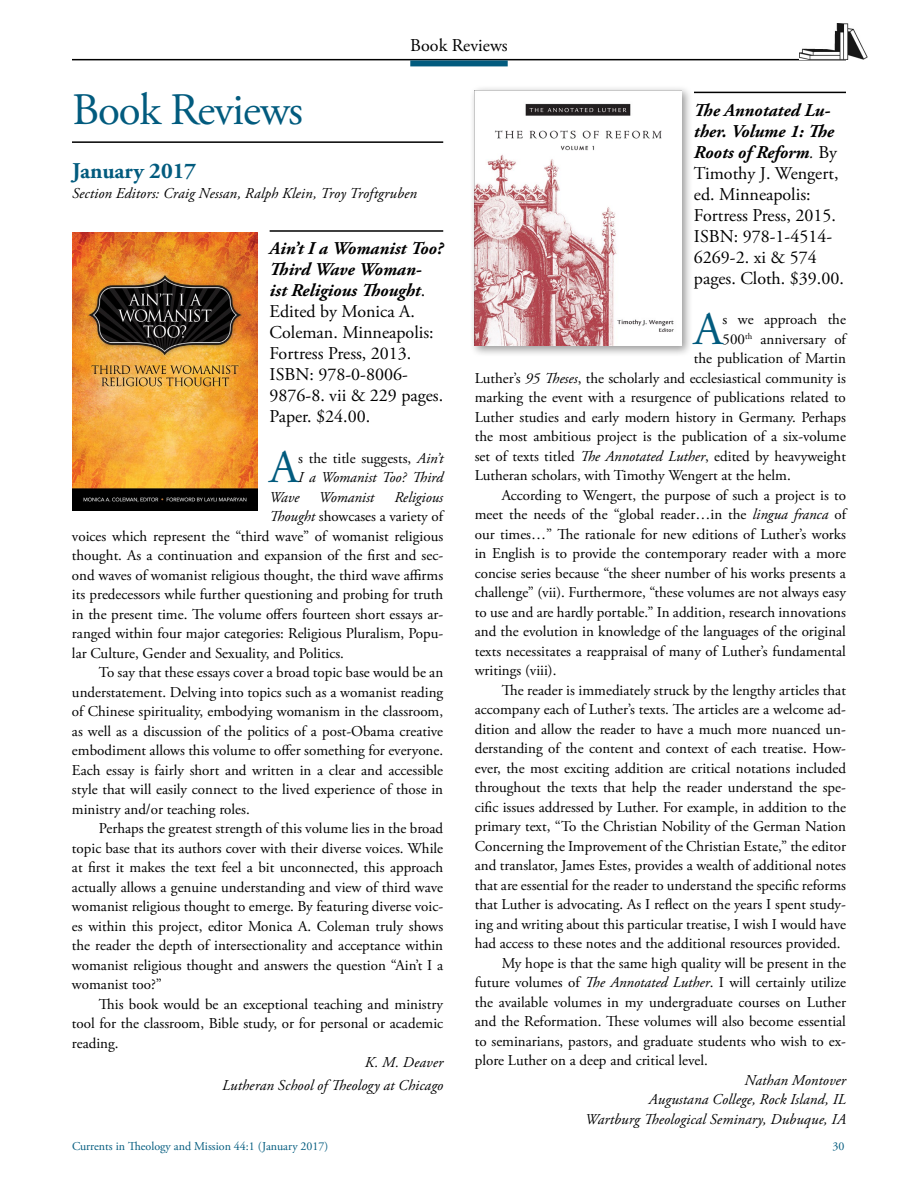
<style>
.page{position:relative;width:918px;height:1188px;background:#fff}
.page>*{position:absolute;margin:0;border:0;box-sizing:border-box;transform-origin:0 0}
.t1{font:46.65px "Adobe Garamond Pro";color:#025b7e}
.t2{font:45px "Adobe Garamond Pro";letter-spacing:-.025em;color:#025b7e}
.t3{font:700 22.5px "Adobe Garamond Pro";color:#025b7e}
.t4{font:18px/21px "Adobe Garamond Pro";color:#000}
.t5{font:15px "Adobe Garamond Pro";color:#000}
.t6{font:italic 15px/19.5px "Adobe Garamond Pro";letter-spacing:.005em;color:#000;text-align:right}
.t7{font:12px "Adobe Garamond Pro";color:#025b7e}
.s1{font-weight:700;font-style:italic}
.s2{font-style:italic}
</style>
<div class="page">
<hr style="left:72px;top:59px;width:774px;height:1px;background:#000">
<div style="left:410px;top:60px;width:98px;height:6px;background:#025b7e"></div>
<img style="left:799px;top:23px;width:68px;height:36px">
<hr style="left:694px;top:92px;width:152px;height:1px;background:#000">
<hr style="left:270px;top:230px;width:173px;height:2px;background:#000">
<hr style="left:72px;top:141px;width:371px;height:2px;background:#000">
<img style="left:72px;top:232px;width:186px;height:279px">
<div style="left:470px;top:85px;width:223px;height:272px;background:#000;opacity:.4"></div>
<img style="left:475px;top:90px;width:207px;height:256px">
<p class="t4" style="left:410px;top:36px;width:99px">Book Reviews</p>
<h2 class="t2" style="left:72px;top:83px;width:233px">Book Reviews</h2>
<h3 class="t3" style="left:72px;top:158px;width:126px">January 2017</h3>
<p class="t6" style="left:72px;top:184px;width:347px">Section Editors: Craig Nessan, Ralph Klein, Troy Troftgruben</p>
<p class="t4" style="left:270px;top:239px;width:175px"><span class="s1">Ain’t I a Womanist Too?<br>Third Wave Woman&shy;ist Religious Thought</span>.<br>Edited by Monica A.<br>Coleman. Minneapolis:<br>Fortress Press, 2013.<br>ISBN: 978-0-8006-<br>9876-8. vii &amp; 229 pages.<br>Paper. $24.00.</p>
<h1 class="t1" style="left:270px;top:439px;width:31px">A</h1>
<p class="t5" style="left:298px;top:449px;width:147px">s the title suggests, <span class="s2">Ain’t</span></p>
<p class="t6" style="left:298px;top:468px;width:147px">I a Womanist Too? Third</p>
<p class="t6" style="left:270px;top:488px;width:31px">Wave</p>
<p class="t6" style="left:319px;top:488px;width:57px">Womanist</p>
<p class="t6" style="left:394px;top:488px;width:50px">Religious</p>
<p class="t5" style="left:270px;top:507px;width:175px"><span class="s2">Thought</span> showcases a variety of</p>
<p class="t5" style="left:72px;top:527px;width:373px">voices which represent the “third wave” of womanist religious</p>
<p class="t5" style="left:72px;top:546px;width:373px">thought. As a continuation and expansion of the first and sec-</p>
<p class="t5" style="left:72px;top:566px;width:373px">ond waves of womanist religious thought, the third wave affirms</p>
<p class="t5" style="left:72px;top:585px;width:373px">its predecessors while further questioning and probing for truth</p>
<p class="t5" style="left:72px;top:605px;width:373px">in the present time. The volume offers fourteen short essays ar-</p>
<p class="t5" style="left:72px;top:624px;width:373px">ranged within four major categories: Religious Pluralism, Popu-</p>
<p class="t5" style="left:72px;top:644px;width:274px">lar Culture, Gender and Sexuality, and Politics.</p>
<p class="t5" style="left:99px;top:663px;width:346px">To say that these essays cover a broad topic base would be an</p>
<p class="t5" style="left:72px;top:683px;width:373px">understatement. Delving into topics such as a womanist reading</p>
<p class="t5" style="left:72px;top:702px;width:373px">of Chinese spirituality, embodying womanism in the classroom,</p>
<p class="t5" style="left:72px;top:722px;width:373px">as well as a discussion of the politics of a post-Obama creative</p>
<p class="t5" style="left:72px;top:741px;width:373px">embodiment allows this volume to offer something for everyone.</p>
<p class="t5" style="left:72px;top:761px;width:373px">Each essay is fairly short and written in a clear and accessible</p>
<p class="t5" style="left:72px;top:780px;width:373px">style that will easily connect to the lived experience of those in</p>
<p class="t5" style="left:72px;top:800px;width:179px">ministry and/or teaching roles.</p>
<p class="t5" style="left:99px;top:819px;width:346px">Perhaps the greatest strength of this volume lies in the broad</p>
<p class="t5" style="left:72px;top:839px;width:373px">topic base that its authors cover with their diverse voices. While</p>
<p class="t5" style="left:72px;top:858px;width:373px">at first it makes the text feel a bit unconnected, this approach</p>
<p class="t5" style="left:72px;top:878px;width:373px">actually allows a genuine understanding and view of third wave</p>
<p class="t5" style="left:72px;top:897px;width:373px">womanist religious thought to emerge. By featuring diverse voic-</p>
<p class="t5" style="left:72px;top:917px;width:373px">es within this project, editor Monica A. Coleman truly shows</p>
<p class="t5" style="left:72px;top:936px;width:373px">the reader the depth of intersectionality and acceptance within</p>
<p class="t5" style="left:72px;top:956px;width:373px">womanist religious thought and answers the question “Ain’t I a</p>
<p class="t5" style="left:72px;top:975px;width:92px">womanist too?”</p>
<p class="t5" style="left:99px;top:995px;width:346px">This book would be an exceptional teaching and ministry</p>
<p class="t5" style="left:72px;top:1014px;width:373px">tool for the classroom, Bible study, or for personal or academic</p>
<p class="t5" style="left:72px;top:1034px;width:48px">reading.</p>
<p class="t6" style="left:222px;top:1052px;width:223px;line-height:22.5px">K. M. Deaver<br>Lutheran School of Theology at Chicago</p>
<p class="t4" style="left:694px;top:100px;width:151px"><span class="s1">The Annotated Lu&shy;ther. Volume 1: The<br>Roots of Reform</span><span class="s2">.</span> By<br>Timothy J. Wengert, ed. Minneapolis:<br>Fortress Press, 2015.<br>ISBN: 978-1-4514-<br>6269-2. xi &amp; 574 pages. Cloth. $39.00.</p>
<h1 class="t1" style="left:694px;top:301px;width:31px">A</h1>
<p class="t5" style="left:723px;top:310px;width:125px">s we approach the</p>
<p class="t5" style="left:723px;top:330px;width:125px">500<sup>th</sup> anniversary of</p>
<p class="t5" style="left:694px;top:349px;width:154px">the publication of Martin</p>
<p class="t5" style="left:475px;top:369px;width:373px">Luther’s <span class="s2">95 Theses</span>, the scholarly and ecclesiastical community is</p>
<p class="t5" style="left:475px;top:388px;width:373px">marking the event with a resurgence of publications related to</p>
<p class="t5" style="left:475px;top:408px;width:373px">Luther studies and early modern history in Germany. Perhaps</p>
<p class="t5" style="left:475px;top:427px;width:373px">the most ambitious project is the publication of a six-volume</p>
<p class="t5" style="left:475px;top:447px;width:373px">set of texts titled <span class="s2">The Annotated Luther</span>, edited by heavyweight</p>
<p class="t5" style="left:475px;top:466px;width:318px">Lutheran scholars, with Timothy Wengert at the helm.</p>
<p class="t5" style="left:502px;top:486px;width:346px">According to Wengert, the purpose of such a project is to</p>
<p class="t5" style="left:475px;top:505px;width:373px">meet the needs of the “global reader…in the <span class="s2">lingua franca</span> of</p>
<p class="t5" style="left:475px;top:525px;width:373px">our times…” The rationale for new editions of Luther’s works</p>
<p class="t5" style="left:475px;top:544px;width:373px">in English is to provide the contemporary reader with a more</p>
<p class="t5" style="left:475px;top:564px;width:373px">concise series because “the sheer number of his works presents a</p>
<p class="t5" style="left:475px;top:583px;width:373px">challenge” (vii). Furthermore, “these volumes are not always easy</p>
<p class="t5" style="left:475px;top:603px;width:373px">to use and are hardly portable.” In addition, research innovations</p>
<p class="t5" style="left:475px;top:622px;width:373px">and the evolution in knowledge of the languages of the original</p>
<p class="t5" style="left:475px;top:642px;width:373px">texts necessitates a reappraisal of many of Luther’s fundamental</p>
<p class="t5" style="left:475px;top:661px;width:83px">writings (viii).</p>
<p class="t5" style="left:502px;top:681px;width:346px">The reader is immediately struck by the lengthy articles that</p>
<p class="t5" style="left:475px;top:700px;width:373px">accompany each of Luther’s texts. The articles are a welcome ad-</p>
<p class="t5" style="left:475px;top:720px;width:373px">dition and allow the reader to have a much more nuanced un-</p>
<p class="t5" style="left:475px;top:739px;width:373px">derstanding of the content and context of each treatise. How-</p>
<p class="t5" style="left:475px;top:759px;width:373px">ever, the most exciting addition are critical notations included</p>
<p class="t5" style="left:475px;top:778px;width:373px">throughout the texts that help the reader understand the spe-</p>
<p class="t5" style="left:475px;top:798px;width:373px">cific issues addressed by Luther. For example, in addition to the</p>
<p class="t5" style="left:475px;top:817px;width:373px">primary text, “To the Christian Nobility of the German Nation</p>
<p class="t5" style="left:475px;top:837px;width:373px">Concerning the Improvement of the Christian Estate,” the editor</p>
<p class="t5" style="left:475px;top:856px;width:373px">and translator, James Estes, provides a wealth of additional notes</p>
<p class="t5" style="left:475px;top:876px;width:373px">that are essential for the reader to understand the specific reforms</p>
<p class="t5" style="left:475px;top:895px;width:373px">that Luther is advocating. As I reflect on the years I spent study-</p>
<p class="t5" style="left:475px;top:915px;width:373px">ing and writing about this particular treatise, I wish I would have</p>
<p class="t5" style="left:475px;top:934px;width:367px">had access to these notes and the additional resources provided.</p>
<p class="t5" style="left:502px;top:954px;width:346px">My hope is that the same high quality will be present in the</p>
<p class="t5" style="left:475px;top:973px;width:373px">future volumes of <span class="s2">The Annotated Luther</span>. I will certainly utilize</p>
<p class="t5" style="left:475px;top:993px;width:373px">the available volumes in my undergraduate courses on Luther</p>
<p class="t5" style="left:475px;top:1012px;width:373px">and the Reformation. These volumes will also become essential</p>
<p class="t5" style="left:475px;top:1032px;width:373px">to seminarians, pastors, and graduate students who wish to ex-</p>
<p class="t5" style="left:475px;top:1051px;width:235px">plore Luther on a deep and critical level.</p>
<p class="t6" style="left:585px;top:1071px;width:262px">Nathan Montover<br>Augustana College, Rock Island, IL<br>Wartburg Theological Seminary, Dubuque, IA</p>
<p class="t7" style="left:72px;top:1139px;width:258px">Currents in Theology and Mission 44:1 (January 2017)</p>
<p class="t7" style="left:832px;top:1139px;width:13px">30</p>
</div>
